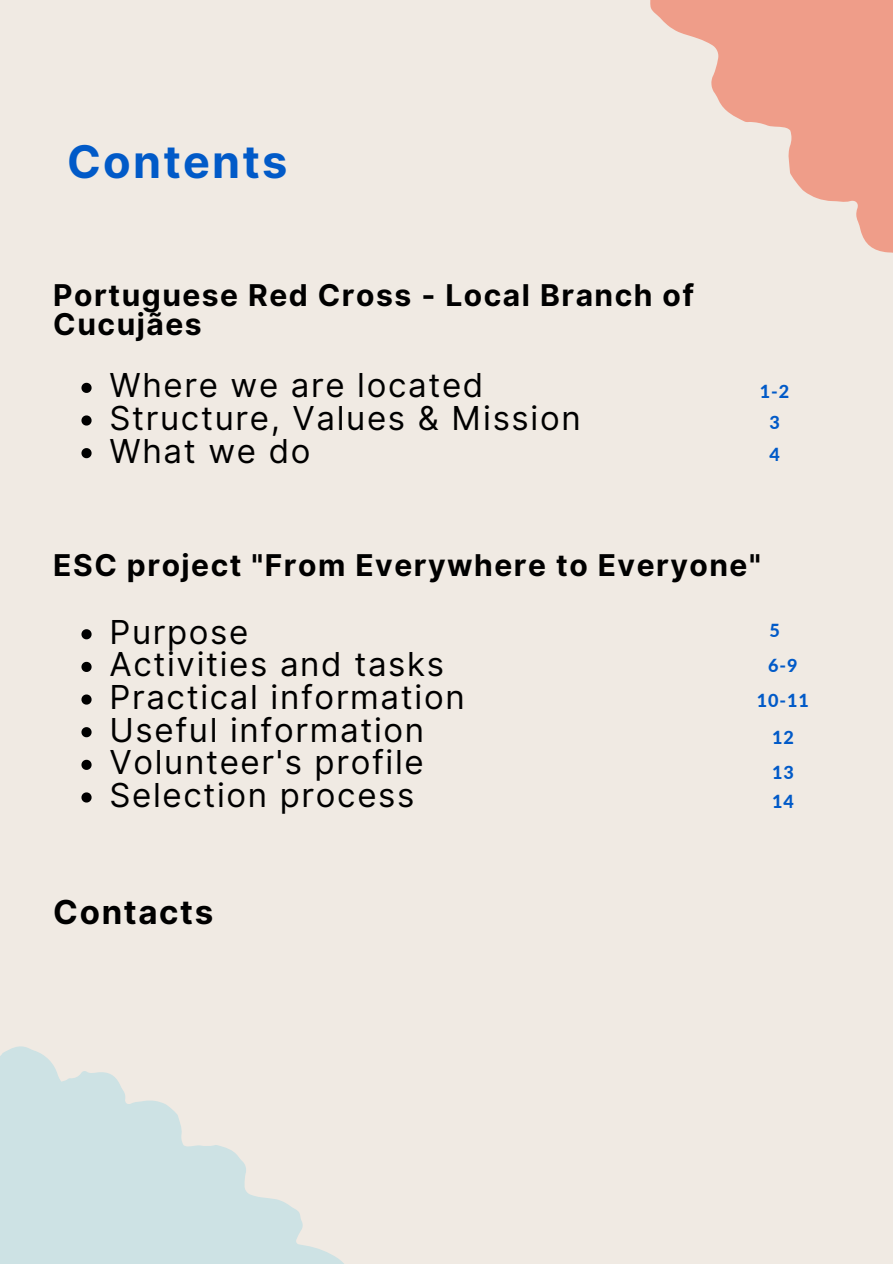
<style>
.page{position:relative;width:893px;height:1264px;background:#fff}
.page>*{position:absolute;margin:0;border:0;box-sizing:border-box;transform-origin:0 0}
.t1{font:700 45px "Inter";letter-spacing:.05em;color:#015ac8}
.t2{font:33px "Inter";letter-spacing:.05em;color:#000}
.t3{font:700 33px "Inter";letter-spacing:.05em;color:#000}
.t4{font:700 30px/29.2px "Inter";letter-spacing:.05em;color:#000}
.t5{font:800 18px "Lato";letter-spacing:.05em;color:#015ac8}
</style>
<div class="page">
<div style="left:0;top:0;width:892px;height:1263px;background:#f0eae3"></div>
<svg style="left:81px;top:383px;width:11px;height:10px"></svg>
<svg style="left:81px;top:415px;width:11px;height:10px"></svg>
<svg style="left:81px;top:448px;width:11px;height:10px"></svg>
<svg style="left:81px;top:629px;width:11px;height:10px"></svg>
<svg style="left:81px;top:662px;width:11px;height:10px"></svg>
<svg style="left:81px;top:694px;width:11px;height:10px"></svg>
<svg style="left:81px;top:727px;width:11px;height:10px"></svg>
<svg style="left:81px;top:759px;width:11px;height:11px"></svg>
<svg style="left:81px;top:792px;width:11px;height:10px"></svg>
<svg style="left:650px;top:0;width:242px;height:253px;fill:#ef9d89"></svg>
<svg style="left:0;top:1046px;width:343px;height:217px;fill:#cde2e4"></svg>
<p class="t1" style="left:67px;top:134px;width:222px">Contents</p>
<h1 class="t4" style="left:53px;top:280px;width:642px">Portuguese Red Cross - Local Branch of<br>Cucujães</h1>
<h2 class="t2" style="left:109px;top:366px;width:375px">Where we are located</h2>
<p class="t2" style="left:109px;top:398px;width:472px">Structure, Values &amp; Mission</p>
<p class="t2" style="left:109px;top:431px;width:202px">What we do</p>
<p class="t5" style="left:759px;top:380px;width:31px">1-2</p>
<p class="t5" style="left:769px;top:411px;width:12px">3</p>
<p class="t5" style="left:769px;top:443px;width:12px">4</p>
<p class="t4" style="left:53px;top:550px;width:709px">ESC project "From Everywhere to Everyone"</p>
<p class="t2" style="left:109px;top:612px;width:140px">Purpose</p>
<p class="t2" style="left:109px;top:644px;width:336px">Activities and tasks</p>
<p class="t2" style="left:109px;top:677px;width:357px">Practical information</p>
<h2 class="t2" style="left:109px;top:710px;width:316px">Useful information</h2>
<p class="t2" style="left:109px;top:742px;width:316px">Volunteer's profile</p>
<p class="t2" style="left:109px;top:775px;width:306px">Selection process</p>
<p class="t5" style="left:769px;top:619px;width:12px">5</p>
<p class="t5" style="left:768px;top:654px;width:31px">6-9</p>
<p class="t5" style="left:756px;top:689px;width:54px">10-11</p>
<p class="t5" style="left:772px;top:726px;width:23px">12</p>
<p class="t5" style="left:772px;top:761px;width:23px">13</p>
<p class="t5" style="left:772px;top:789px;width:23px">14</p>
<p class="t3" style="left:53px;top:892px;width:161px">Contacts</p>
</div>
